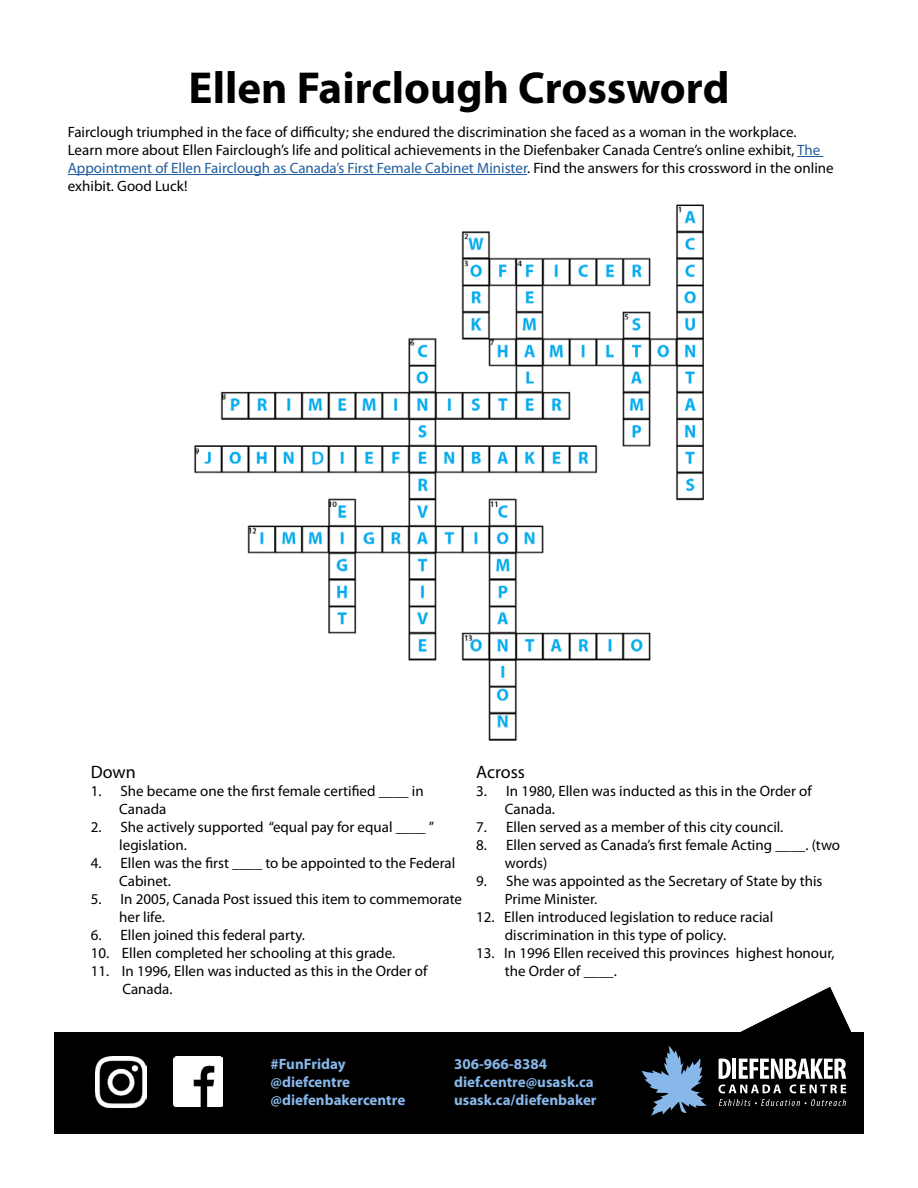
<style>
.page{position:relative;width:918px;height:1188px;background:#fff}
.page>*{position:absolute;margin:0;border:0;box-sizing:border-box;transform-origin:0 0}
.t1{font:700 45px "Myriad Pro";color:#000}
.t2{font:18px "Myriad Pro";color:#000}
.t3{font:15px/18px "Myriad Pro";color:#000}
.t4{font:700 15px/18px "Myriad Pro";color:#88b7e9}
.s1{color:#215e9e}
</style>
<div class="page">
<div style="left:54px;top:1033px;width:810px;height:101px;background:#000"></div>
<svg style="left:733px;top:987px;width:120px;height:46px"></svg>
<svg style="left:642px;top:1046px;width:65px;height:70px"></svg>
<svg style="left:719px;top:1059px;width:127px;height:34px"></svg>
<svg style="left:719px;top:1099px;width:127px;height:7px"></svg>
<img style="left:173px;top:1057px;width:49px;height:50px">
<img style="left:95px;top:1056px;width:52px;height:51px">
<img style="left:194px;top:204px;width:510px;height:537px">
<svg style="left:797px;top:156px;width:26px;height:1px"></svg>
<hr style="left:68px;top:174px;width:459px;height:1px;background:#215e9e">
<h1 class="t1" style="left:189px;top:58px;width:542px">Ellen Fairclough Crossword</h1>
<p class="t3" style="left:68px;top:123px;width:767px">Fairclough triumphed in the face of difficulty; she endured the discrimination she faced as a woman in the workplace.<br>Learn more about Ellen Fairclough’s life and political achievements in the Diefenbaker Canada Centre’s online exhibit, <span class="s1">The Appointment of Ellen Fairclough as Canada’s First Female Cabinet Minister</span>. Find the answers for this crossword in the online exhibit. Good Luck!</p>
<p class="t2" style="left:91px;top:761px;width:47px">Down</p>
<p class="t3" style="left:119px;top:782px;width:306px;text-indent:-29px">1. She became one the first female certified ____ in<br>Canada</p>
<p class="t3" style="left:119px;top:818px;width:316px;text-indent:-29px">2. She actively supported “equal pay for equal ____ ” legislation.</p>
<p class="t3" style="left:119px;top:854px;width:338px;text-indent:-29px">4. Ellen was the first ____ to be appointed to the Federal<br>Cabinet.</p>
<p class="t3" style="left:119px;top:890px;width:344px;text-indent:-29px">5. In 2005, Canada Post issued this item to commemorate her life.</p>
<p class="t3" style="left:91px;top:926px;width:216px">6. Ellen joined this federal party.</p>
<p class="t3" style="left:91px;top:944px;width:306px">10. Ellen completed her schooling at this grade.</p>
<p class="t3" style="left:122px;top:962px;width:307px;text-indent:-32px">11. In 1996, Ellen was inducted as this in the Order of<br>Canada.</p>
<p class="t2" style="left:476px;top:761px;width:50px">Across</p>
<p class="t3" style="left:505px;top:782px;width:308px;text-indent:-29px">3. In 1980, Ellen was inducted as this in the Order of<br>Canada.</p>
<p class="t3" style="left:476px;top:818px;width:309px">7. Ellen served as a member of this city council.</p>
<p class="t3" style="left:505px;top:836px;width:337px;text-indent:-29px">8. Ellen served as Canada’s first female Acting ____. (two words)</p>
<p class="t3" style="left:505px;top:872px;width:319px;text-indent:-29px">9. She was appointed as the Secretary of State by this<br>Prime Minister.</p>
<p class="t3" style="left:505px;top:908px;width:270px;text-indent:-29px">12. Ellen introduced legislation to reduce racial discrimination in this type of policy.</p>
<p class="t3" style="left:505px;top:944px;width:331px;text-indent:-29px">13. In 1996 Ellen received this provinces highest honour, the Order of ____.</p>
<p class="t4" style="left:271px;top:1055px;width:136px">#FunFriday @diefcentre @diefenbakercentre</p>
<p class="t4" style="left:454px;top:1055px;width:144px">306-966-8384 dief.centre@usask.ca usask.ca/diefenbaker</p>
</div>
